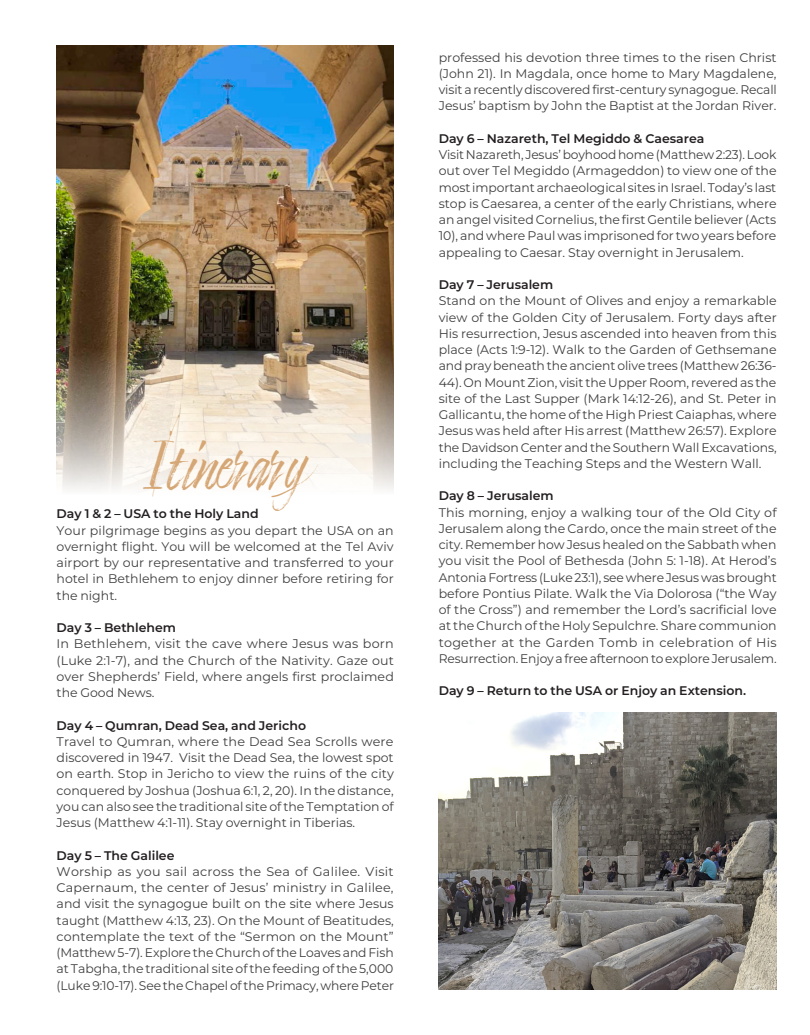
<style>
.page{position:relative;width:810px;height:1035px;background:#fff}
.page>*{position:absolute;margin:0;border:0;box-sizing:border-box;transform-origin:0 0}
.t1{font:61px "Timberline";color:#d6a776;scale:.8 1}
.t2{font:12.5px/16.2px "Montserrat";color:#3e3e3f;text-align:justify}
.t3{font:600 12.5px "Montserrat";color:#231f20}
</style>
<div class="page">
<img style="left:57px;top:45px;width:337px;height:445px">
<img style="left:439px;top:713px;width:338px;height:277px">
<h1 class="t1" style="left:144px;top:432px;width:206px">Itinerary</h1>
<p class="t3" style="left:57px;top:505px;width:204px">Day 1 &amp; 2 – USA to the Holy Land</p>
<p class="t2" style="left:57px;top:522px;width:339px">Your pilgrimage begins as you depart the USA on an overnight flight. You will be welcomed at the Tel Aviv airport by our representative and transferred to your hotel in Bethlehem to enjoy dinner before retiring for the night.</p>
<p class="t3" style="left:57px;top:619px;width:121px">Day 3 – Bethlehem</p>
<p class="t2" style="left:57px;top:635px;width:339px">In Bethlehem, visit the cave where Jesus was born (Luke 2:1-7), and the Church of the Nativity. Gaze out over Shepherds’ Field, where angels first proclaimed the Good News.</p>
<p class="t3" style="left:57px;top:716px;width:251px">Day 4 – Qumran, Dead Sea, and Jericho</p>
<p class="t2" style="left:57px;top:733px;width:339px">Travel to Qumran, where the Dead Sea Scrolls were discovered in 1947. Visit the Dead Sea, the lowest spot on earth. Stop in Jericho to view the ruins of the city conquered by Joshua (Joshua 6:1, 2, 20). In the distance, you can also see the traditional site of the Temptation of Jesus (Matthew 4:1-11). Stay overnight in Tiberias.</p>
<p class="t3" style="left:57px;top:846px;width:119px">Day 5 – The Galilee</p>
<p class="t2" style="left:57px;top:863px;width:339px">Worship as you sail across the Sea of Galilee. Visit Capernaum, the center of Jesus’ ministry in Galilee, and visit the synagogue built on the site where Jesus taught (Matthew 4:13, 23). On the Mount of Beatitudes, contemplate the text of the “Sermon on the Mount” (Matthew 5-7). Explore the Church of the Loaves and Fish at Tabgha, the traditional site of the feeding of the 5,000 (Luke 9:10-17). See the Chapel of the Primacy, where Peter</p>
<p class="t2" style="left:439px;top:49px;width:340px">professed his devotion three times to the risen Christ (John 21). In Magdala, once home to Mary Magdalene, visit a recently discovered first-century synagogue. Recall Jesus’ baptism by John the Baptist at the Jordan River.</p>
<p class="t3" style="left:439px;top:129px;width:267px">Day 6 – Nazareth, Tel Megiddo &amp; Caesarea</p>
<p class="t2" style="left:439px;top:146px;width:339px">Visit Nazareth, Jesus’ boyhood home (Matthew 2:23). Look out over Tel Megiddo (Armageddon) to view one of the most important archaeological sites in Israel. Today’s last stop is Caesarea, a center of the early Christians, where an angel visited Cornelius, the first Gentile believer (Acts 10), and where Paul was imprisoned for two years before appealing to Caesar. Stay overnight in Jerusalem.</p>
<p class="t3" style="left:439px;top:276px;width:116px">Day 7 – Jerusalem</p>
<p class="t2" style="left:439px;top:292px;width:340px">Stand on the Mount of Olives and enjoy a remarkable view of the Golden City of Jerusalem. Forty days after His resurrection, Jesus ascended into heaven from this place (Acts 1:9-12). Walk to the Garden of Gethsemane and pray beneath the ancient olive trees (Matthew 26:36- 44). On Mount Zion, visit the Upper Room, revered as the site of the Last Supper (Mark 14:12-26), and St. Peter in Gallicantu, the home of the High Priest Caiaphas, where Jesus was held after His arrest (Matthew 26:57). Explore the Davidson Center and the Southern Wall Excavations, including the Teaching Steps and the Western Wall.</p>
<p class="t3" style="left:439px;top:487px;width:117px">Day 8 – Jerusalem</p>
<p class="t2" style="left:439px;top:504px;width:340px">This morning, enjoy a walking tour of the Old City of Jerusalem along the Cardo, once the main street of the city. Remember how Jesus healed on the Sabbath when you visit the Pool of Bethesda (John 5: 1-18). At Herod’s Antonia Fortress (Luke 23:1), see where Jesus was brought before Pontius Pilate. Walk the Via Dolorosa (“the Way of the Cross”) and remember the Lord’s sacrificial love at the Church of the Holy Sepulchre. Share communion together at the Garden Tomb in celebration of His Resurrection. Enjoy a free afternoon to explore Jerusalem.</p>
<p class="t3" style="left:439px;top:682px;width:309px">Day 9 – Return to the USA or Enjoy an Extension.</p>
</div>
